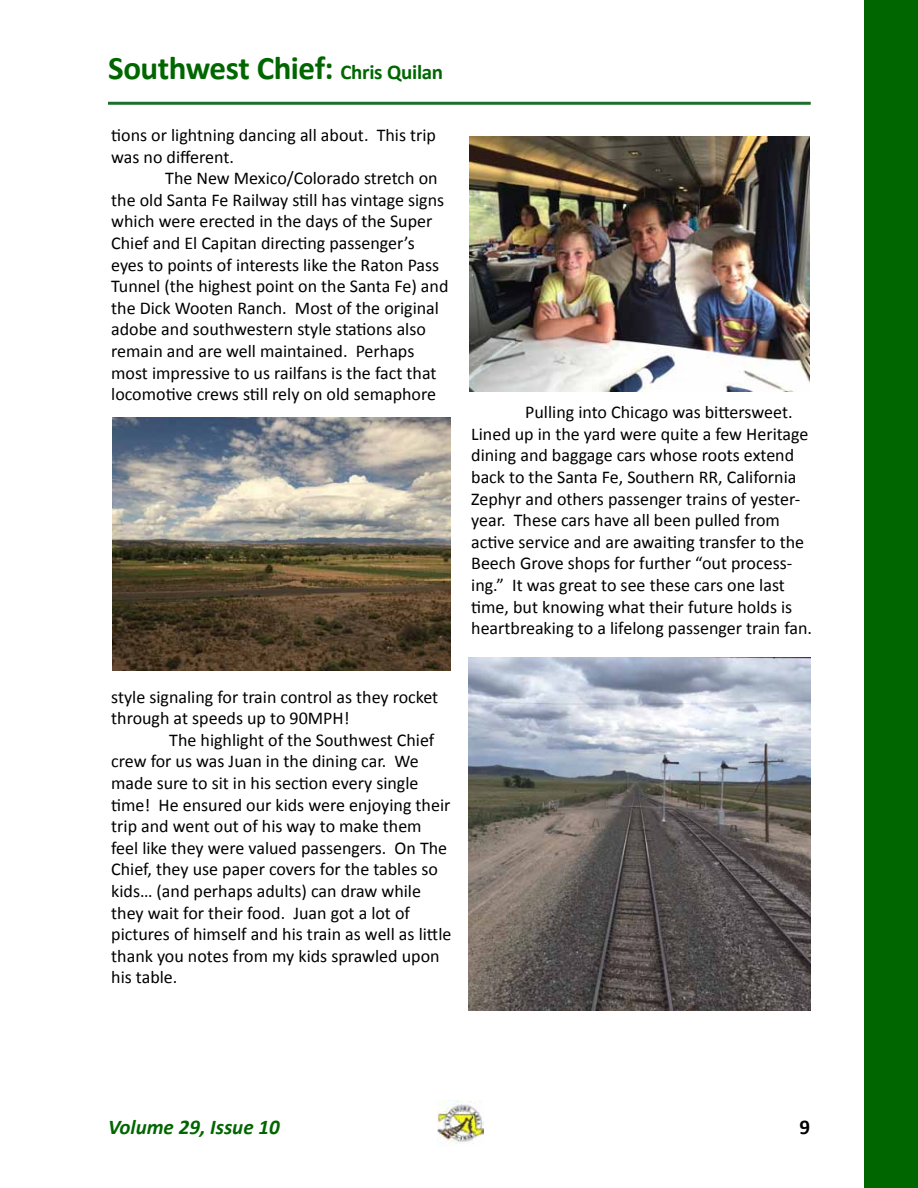
<style>
.page{position:relative;width:918px;height:1188px;background:#fff}
.page>*{position:absolute;margin:0;border:0;box-sizing:border-box;transform-origin:0 0}
.t1{font:700 33px "Calibri";letter-spacing:-.015em;color:#060}
.t2{font:italic 700 21px "Calibri";color:#060}
.t3{font:700 21px "Calibri";color:#000}
.t4{font:18px/21.6px "Calibri";color:#000}
.s1{font-size:21px}
</style>
<div class="page">
<div style="left:864px;top:0;width:54px;height:1188px;background:#060"></div>
<img style="left:438px;top:1101px;width:45px;height:44px">
<hr style="left:108px;top:102px;width:703px;height:3px;background:#1c6e2b">
<img style="left:469px;top:136px;width:340px;height:255px">
<img style="left:112px;top:417px;width:339px;height:254px">
<img style="left:469px;top:658px;width:341px;height:352px">
<h1 class="t1" style="left:108px;top:47px;width:337px">Southwest Chief: <span class="s1">Chris Quilan</span></h1>
<p class="t4" style="left:111px;top:124px;width:326px">tions or lightning dancing all about. This trip was no different.</p>
<p class="t4" style="left:111px;top:167px;width:339px;text-indent:54px">The New Mexico/Colorado stretch on the old Santa Fe Railway still has vintage signs which were erected in the days of the Super Chief and El Capitan directing passenger’s eyes to points of interests like the Raton Pass Tunnel (the highest point on the Santa Fe) and the Dick Wooten Ranch. Most of the original adobe and southwestern style stations also remain and are well maintained. Perhaps most impressive to us railfans is the fact that locomotive crews still rely on old semaphore</p>
<p class="t4" style="left:471px;top:401px;width:342px;text-indent:54px">Pulling into Chicago was bittersweet.<br>Lined up in the yard were quite a few Heritage dining and baggage cars whose roots extend back to the Santa Fe, Southern RR, California Zephyr and others passenger trains of yester&shy;year. These cars have all been pulled from active service and are awaiting transfer to the Beech Grove shops for further “out process&shy;ing.” It was great to see these cars one last time, but knowing what their future holds is heartbreaking to a lifelong passenger train fan.</p>
<p class="t4" style="left:111px;top:686px;width:329px">style signaling for train control as they rocket through at speeds up to 90MPH!</p>
<p class="t4" style="left:111px;top:729px;width:342px;text-indent:58px">The highlight of the Southwest Chief crew for us was Juan in the dining car. We made sure to sit in his section every single time! He ensured our kids were enjoying their trip and went out of his way to make them feel like they were valued passengers. On The Chief, they use paper covers for the tables so kids… (and perhaps adults) can draw while they wait for their food. Juan got a lot of pictures of himself and his train as well as little thank you notes from my kids sprawled upon his table.</p>
<p class="t2" style="left:108px;top:1114px;width:173px">Volume 29, Issue 10</p>
<p class="t3" style="left:799px;top:1114px;width:12px">9</p>
</div>
